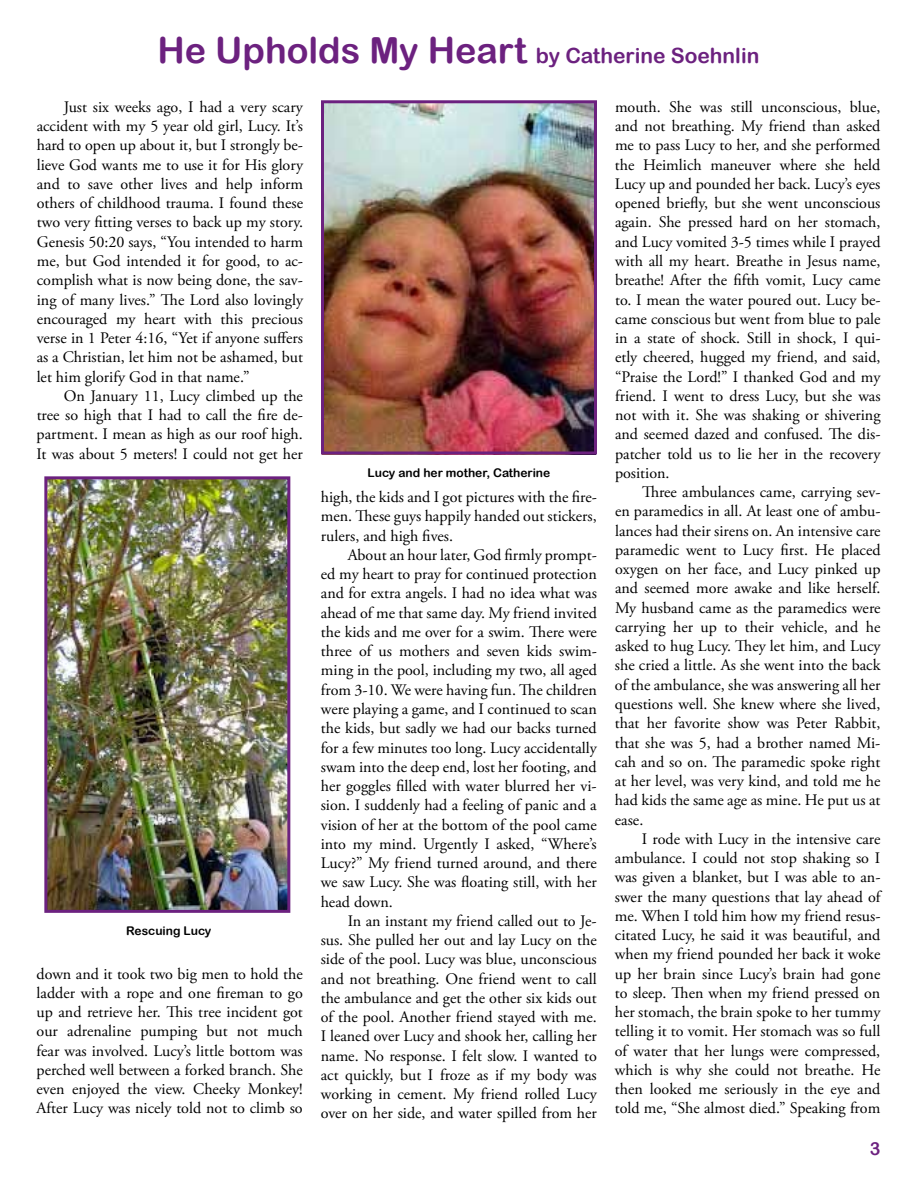
<style>
.page{position:relative;width:918px;height:1188px;background:#fff}
.page>*{position:absolute;margin:0;border:0;box-sizing:border-box;transform-origin:0 0}
.t1{font:21px "Arial Rounded MT Bold";color:#6c217f}
.t2{font:18px "Arial Rounded MT Bold";color:#6c217f}
.t3{font:16.05px/19.2px "Adobe Garamond Pro";color:#000;text-align:justify}
.t4{font:12px "Arial Rounded MT Bold";color:#000}
.s1{font-size:36px}
</style>
<div class="page">
<img style="left:325px;top:104px;width:268px;height:346px">
<div style="left:321px;top:100px;width:276px;height:354px;border:3px solid #6c217f"></div>
<img style="left:48px;top:480px;width:238px;height:429px">
<div style="left:44px;top:476px;width:246px;height:437px;border:3px solid #6c217f"></div>
<h1 class="t1" style="left:157px;top:43px;width:603px"><span class="s1">He Upholds My Heart</span> by Catherine Soehnlin</h1>
<p class="t3" style="left:37px;top:98px;width:268px;text-indent:27px">Just six weeks ago, I had a very scary accident with my 5 year old girl, Lucy. It’s hard to open up about it, but I strongly be&shy;lieve God wants me to use it for His glory and to save other lives and help inform others of childhood trauma. I found these two very fitting verses to back up my story.<br>Genesis 50:20 says, “You intended to harm me, but God intended it for good, to ac&shy;complish what is now being done, the sav&shy;ing of many lives.” The Lord also lovingly encouraged my heart with this precious verse in 1 Peter 4:16, “Yet if anyone suffers as a Christian, let him not be ashamed, but let him glorify God in that name.”</p>
<p class="t3" style="left:37px;top:387px;width:268px;text-indent:27px">On January 11, Lucy climbed up the tree so high that I had to call the fire de&shy;partment. I mean as high as our roof high.<br>It was about 5 meters! I could not get her</p>
<p class="t3" style="left:615px;top:98px;width:267px">mouth. She was still unconscious, blue, and not breathing. My friend than asked me to pass Lucy to her, and she performed the Heimlich maneuver where she held Lucy up and pounded her back. Lucy’s eyes opened briefly, but she went unconscious again. She pressed hard on her stomach, and Lucy vomited 3-5 times while I prayed with all my heart. Breathe in Jesus name, breathe! After the fifth vomit, Lucy came to. I mean the water poured out. Lucy be&shy;came conscious but went from blue to pale in a state of shock. Still in shock, I qui&shy;etly cheered, hugged my friend, and said, “Praise the Lord!” I thanked God and my friend. I went to dress Lucy, but she was not with it. She was shaking or shivering and seemed dazed and confused. The dis&shy;patcher told us to lie her in the recovery position.</p>
<p class="t3" style="left:615px;top:483px;width:267px;text-indent:27px">Three ambulances came, carrying sev&shy;en paramedics in all. At least one of ambu&shy;lances had their sirens on. An intensive care paramedic went to Lucy first. He placed oxygen on her face, and Lucy pinked up and seemed more awake and like herself.<br>My husband came as the paramedics were carrying her up to their vehicle, and he asked to hug Lucy. They let him, and Lucy she cried a little. As she went into the back of the ambulance, she was answering all her questions well. She knew where she lived, that her favorite show was Peter Rabbit, that she was 5, had a brother named Mi&shy;cah and so on. The paramedic spoke right at her level, was very kind, and told me he had kids the same age as mine. He put us at ease.</p>
<p class="t3" style="left:615px;top:830px;width:267px;text-indent:27px">I rode with Lucy in the intensive care ambulance. I could not stop shaking so I was given a blanket, but I was able to an&shy;swer the many questions that lay ahead of me. When I told him how my friend resus&shy;citated Lucy, he said it was beautiful, and when my friend pounded her back it woke up her brain since Lucy’s brain had gone to sleep. Then when my friend pressed on her stomach, the brain spoke to her tummy telling it to vomit. Her stomach was so full of water that her lungs were compressed, which is why she could not breathe. He then looked me seriously in the eye and told me, “She almost died.” Speaking from</p>
<p class="t4" style="left:368px;top:465px;width:184px">Lucy and her mother, Catherine</p>
<p class="t3" style="left:321px;top:488px;width:278px">high, the kids and I got pictures with the fire&shy;men. These guys happily handed out stickers, rulers, and high fives.</p>
<p class="t3" style="left:321px;top:546px;width:278px;text-indent:27px">About an hour later, God firmly prompt&shy;ed my heart to pray for continued protection and for extra angels. I had no idea what was ahead of me that same day. My friend invited the kids and me over for a swim. There were three of us mothers and seven kids swim&shy;ming in the pool, including my two, all aged from 3-10. We were having fun. The children were playing a game, and I continued to scan the kids, but sadly we had our backs turned for a few minutes too long. Lucy accidentally swam into the deep end, lost her footing, and her goggles filled with water blurred her vi&shy;sion. I suddenly had a feeling of panic and a vision of her at the bottom of the pool came into my mind. Urgently I asked, “Where’s Lucy?” My friend turned around, and there we saw Lucy. She was floating still, with her head down.</p>
<p class="t3" style="left:321px;top:912px;width:278px;text-indent:27px">In an instant my friend called out to Je&shy;sus. She pulled her out and lay Lucy on the side of the pool. Lucy was blue, unconscious and not breathing. One friend went to call the ambulance and get the other six kids out of the pool. Another friend stayed with me.<br>I leaned over Lucy and shook her, calling her name. No response. I felt slow. I wanted to act quickly, but I froze as if my body was working in cement. My friend rolled Lucy over on her side, and water spilled from her</p>
<p class="t4" style="left:126px;top:924px;width:87px">Rescuing Lucy</p>
<p class="t3" style="left:37px;top:965px;width:268px">down and it took two big men to hold the ladder with a rope and one fireman to go up and retrieve her. This tree incident got our adrenaline pumping but not much fear was involved. Lucy’s little bottom was perched well between a forked branch. She even enjoyed the view. Cheeky Monkey!<br>After Lucy was nicely told not to climb so</p>
<p class="t2" style="left:870px;top:1138px;width:12px">3</p>
</div>
